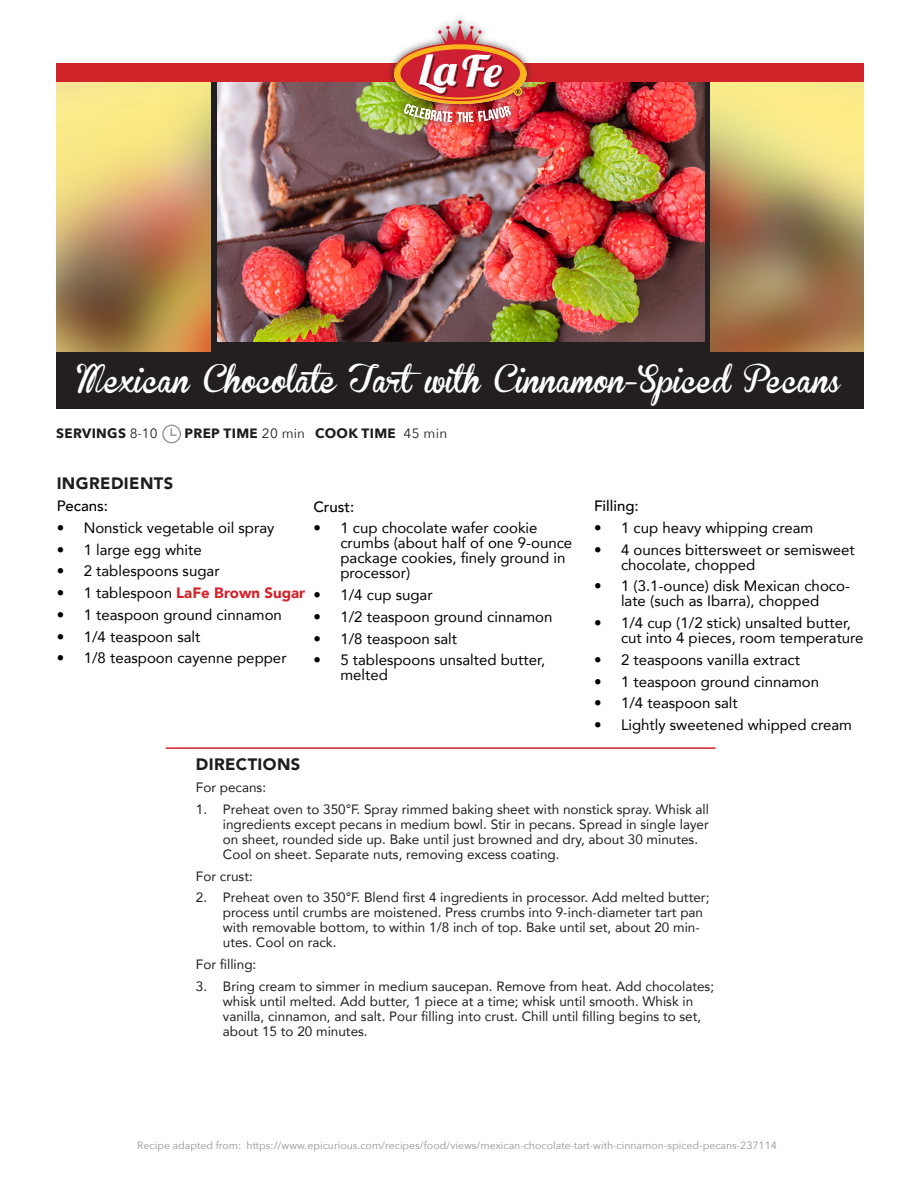
<style>
.page{position:relative;width:918px;height:1188px;background:#fff}
.page>*{position:absolute;margin:0;border:0;box-sizing:border-box;transform-origin:0 0}
.t1{font:27px "Brannboll Fet";color:#fff}
.t2{font:900 16.5px "Avenir";letter-spacing:.025em;color:#201d1e}
.t3{font:15px/15px "Avenir";color:#000}
.t4{font:900 15px "Avenir";color:#d1232a}
.t5{font:500 15px "Avenir";color:#000}
.t6{font:13.5px/15px "Avenir";color:#201d1e}
.t7{font:700 13.5px "Avenir Next";letter-spacing:.025em;color:#201d1e}
.t8{font:10.5px "Avenir Next";color:#989293}
.s1{font-weight:400}
.s2{font-weight:400;color:#000}
</style>
<div class="page">
<img style="left:56px;top:82px;width:808px;height:273px">
<div style="left:57px;top:352px;width:807px;height:57px;background:#231f20"></div>
<div style="left:211px;top:71px;width:498px;height:281px;background:#231f20"></div>
<hr style="left:166px;top:747px;width:550px;height:2px;background:#d1232a">
<svg style="left:162px;top:424px;width:19px;height:20px"></svg>
<img style="left:217px;top:82px;width:487px;height:260px">
<div style="left:57px;top:64px;width:807px;height:18px;background:#d1232a"></div>
<div style="left:386px;top:13px;width:149px;height:117px;background:#231f20;opacity:.75"></div>
<img style="left:394px;top:21px;width:133px;height:101px">
<p class="t1" style="left:78px;top:365px;width:764px">Mexican Chocolate Tartwith Cinnamon-Spiced Pecans</p>
<p class="t7" style="left:56px;top:422px;width:103px">SERVINGS <span class="s1">8-10</span></p>
<p class="t7" style="left:184px;top:422px;width:265px">PREP TIME <span class="s1">20 min</span> COOK TIME <span class="s1">45 min</span></p>
<p class="t2" style="left:57px;top:470px;width:118px">INGREDIENTS</p>
<p class="t5" style="left:57px;top:493px;width:53px">Pecans:</p>
<p class="t3" style="left:57px;top:520px;width:219px">• Nonstick vegetable oil spray</p>
<p class="t3" style="left:57px;top:542px;width:147px">• 1 large egg white</p>
<p class="t3" style="left:57px;top:563px;width:164px">• 2 tablespoons sugar</p>
<p class="t4" style="left:57px;top:580px;width:250px"><span class="s2">• 1 tablespoon</span> LaFe Brown Sugar</p>
<p class="t3" style="left:57px;top:607px;width:227px">• 1 teaspoon ground cinnamon</p>
<p class="t3" style="left:57px;top:629px;width:145px">• 1/4 teaspoon salt</p>
<p class="t3" style="left:57px;top:650px;width:231px">• 1/8 teaspoon cayenne pepper</p>
<p class="t5" style="left:313px;top:493px;width:42px">Crust:</p>
<p class="t3" style="left:340px;top:520px;width:233px;text-indent:-27px">• 1 cup chocolate wafer cookie crumbs (about half of one 9-ounce package cookies, finely ground in processor)</p>
<p class="t3" style="left:313px;top:587px;width:121px">• 1/4 cup sugar</p>
<p class="t3" style="left:313px;top:609px;width:241px">• 1/2 teaspoon ground cinnamon</p>
<p class="t3" style="left:313px;top:630px;width:145px">• 1/8 teaspoon salt</p>
<p class="t3" style="left:340px;top:652px;width:206px;text-indent:-27px">• 5 tablespoons unsalted butter, melted</p>
<p class="t5" style="left:594px;top:493px;width:46px">Filling:</p>
<p class="t3" style="left:594px;top:520px;width:221px">• 1 cup heavy whipping cream</p>
<p class="t3" style="left:621px;top:542px;width:235px;text-indent:-27px">• 4 ounces bittersweet or semisweet chocolate, chopped</p>
<p class="t3" style="left:594px;top:578px;width:258px;text-align:center">• 1 (3.1-ounce) disk Mexican choco&shy;late (such as Ibarra), chopped</p>
<p class="t3" style="left:621px;top:615px;width:244px;text-indent:-27px">• 1/4 cup (1/2 stick) unsalted butter, cut into 4 pieces, room temperature</p>
<p class="t3" style="left:594px;top:652px;width:208px">• 2 teaspoons vanilla extract</p>
<p class="t3" style="left:594px;top:674px;width:227px">• 1 teaspoon ground cinnamon</p>
<p class="t3" style="left:594px;top:695px;width:145px">• 1/4 teaspoon salt</p>
<p class="t3" style="left:594px;top:717px;width:259px">• Lightly sweetened whipped cream</p>
<p class="t2" style="left:196px;top:750px;width:106px">DIRECTIONS</p>
<p class="t6" style="left:196px;top:780px;width:72px">For pecans:</p>
<p class="t6" style="left:223px;top:801px;width:488px;text-indent:-27px">1. Preheat oven to 350°F. Spray rimmed baking sheet with nonstick spray. Whisk all ingredients except pecans in medium bowl. Stir in pecans. Spread in single layer on sheet, rounded side up. Bake until just browned and dry, about 30 minutes.<br>Cool on sheet. Separate nuts, removing excess coating.</p>
<p class="t6" style="left:196px;top:868px;width:59px">For crust:</p>
<p class="t6" style="left:223px;top:890px;width:488px;text-indent:-27px">2. Preheat oven to 350°F. Blend first 4 ingredients in processor. Add melted butter; process until crumbs are moistened. Press crumbs into 9-inch-diameter tart pan with removable bottom, to within 1/8 inch of top. Bake until set, about 20 min&shy;utes. Cool on rack.</p>
<p class="t6" style="left:196px;top:957px;width:62px">For filling:</p>
<p class="t6" style="left:223px;top:978px;width:493px;text-indent:-27px">3. Bring cream to simmer in medium saucepan. Remove from heat. Add chocolates; whisk until melted. Add butter, 1 piece at a time; whisk until smooth. Whisk in vanilla, cinnamon, and salt. Pour filling into crust. Chill until filling begins to set, about 15 to 20 minutes.</p>
<p class="t8" style="left:137px;top:1136px;width:641px">Recipe adapted from: https://www.epicurious.com/recipes/food/views/mexican-chocolate-tart-with-cinnamon-spiced-pecans-237114</p>
</div>
